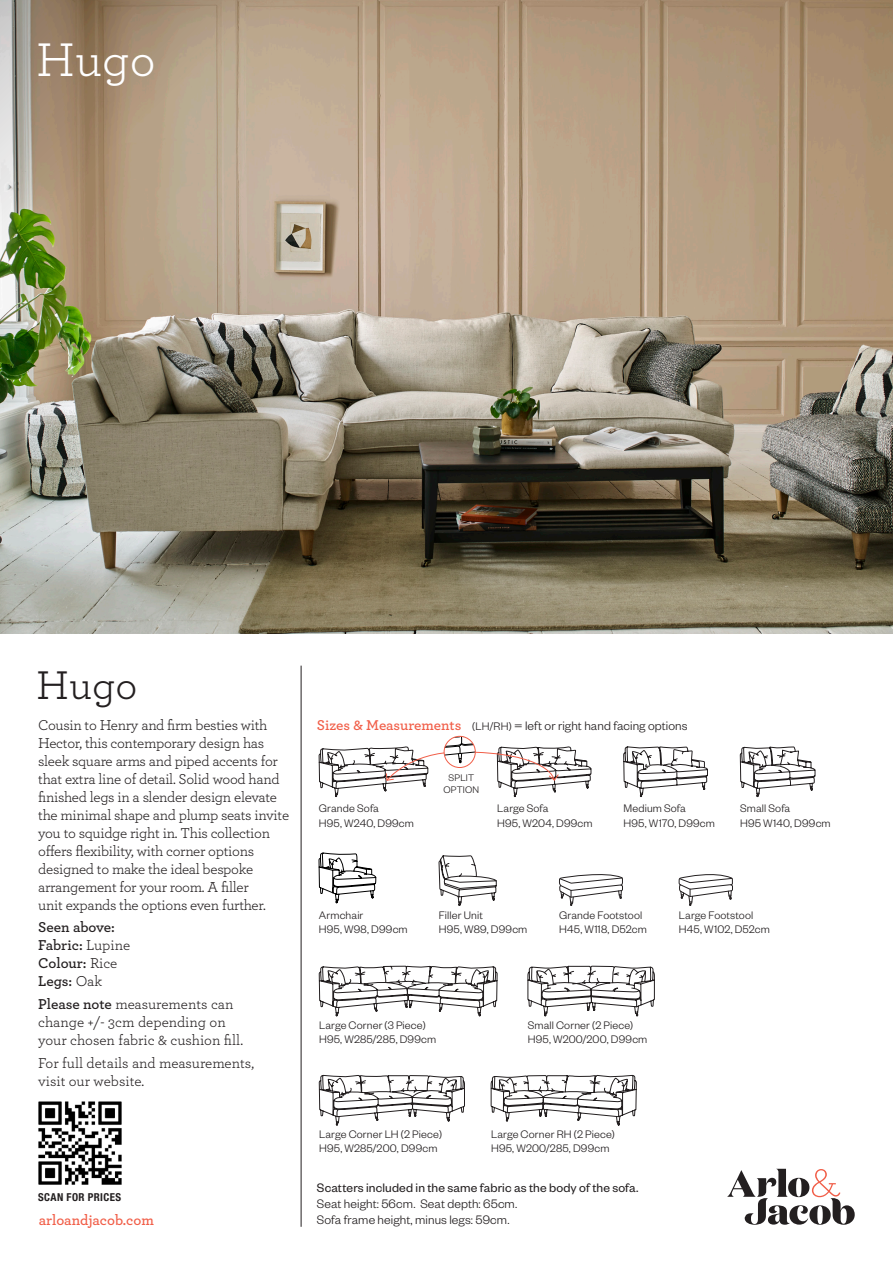
<style>
.page{position:relative;width:893px;height:1263px;background:#fff}
.page>*{position:absolute;margin:0;border:0;box-sizing:border-box;transform-origin:0 0}
.t1{font:49.5px "Archer";color:#fff}
.t2{font:42px "Archer";color:#231f20}
.t3{font:15px/18px "Archer";letter-spacing:-.02em;color:#231f20}
.t4{font:15px/18px "Archer";color:#231f20}
.t5{font:600 15px/18px "Archer";letter-spacing:-.005em;color:#231f20}
.t6{font:600 15px "Archer";color:#f15e48}
.t7{font:600 14.85px "Archer";letter-spacing:-.01em;color:#f15e48}
.t8{font:300 13.5px/16.2px "Founders Grotesk";letter-spacing:.01em;color:#231f20}
.t9{font:13.5px "Founders Grotesk";letter-spacing:.01em;color:#231f20}
.t10{font:300 12px/14.4px "Founders Grotesk";letter-spacing:.015em;color:#231f20}
.t11{font:700 condensed 10.95px "Helvetica Neue LT Pro";letter-spacing:.04em;color:#231f20}
.t12{font:300 10.5px/12.6px "Founders Grotesk";letter-spacing:.01em;color:#231f20;text-align:center}
.s1{font-weight:400}
.s2{font-weight:600}
.s3{font-size:12px}
</style>
<div class="page">
<hr style="left:301px;top:666px;width:1px;height:561px;background:#231f20">
<img style="left:38px;top:1101px;width:84px;height:84px">
<img style="left:0;top:0;width:893px;height:634px">
<svg style="left:0;top:0;width:488px;height:398px"></svg>
<svg style="left:727px;top:1169px;width:128px;height:56px"></svg>
<svg style="left:439px;top:855px;width:57px;height:51px"></svg>
<svg style="left:679px;top:874px;width:54px;height:32px"></svg>
<svg style="left:559px;top:874px;width:64px;height:32px"></svg>
<svg style="left:623px;top:746px;width:85px;height:51px"></svg>
<svg style="left:740px;top:747px;width:75px;height:51px"></svg>
<svg style="left:319px;top:735px;width:272px;height:62px"></svg>
<div style="left:444px;top:736px;width:31px;height:32px;border:1px solid #f15e48;border-radius:50%"></div>
<svg style="left:319px;top:852px;width:57px;height:51px"></svg>
<svg style="left:319px;top:1074px;width:146px;height:52px"></svg>
<svg style="left:490px;top:1074px;width:147px;height:52px"></svg>
<svg style="left:319px;top:965px;width:178px;height:52px"></svg>
<svg style="left:527px;top:965px;width:128px;height:52px"></svg>
<p class="t1" style="left:36px;top:25px;width:121px">Hugo</p>
<p class="t2" style="left:36px;top:656px;width:103px">Hugo</p>
<p class="t3" style="left:38px;top:715px;width:252px">Cousin to Henry and firm besties with Hector, this contemporary design has sleek square arms and piped accents for that extra line of detail. Solid wood hand finished legs in a slender design elevate the minimal shape and plump seats invite you to squidge right in. This collection offers flexibility, with corner options designed to make the ideal bespoke arrangement for your room. A filler<br>unit expands the options even further.</p>
<p class="t5" style="left:38px;top:917px;width:93px">Seen above:<br>Fabric: <span class="s1">Lupine<br></span>Colour: <span class="s1">Rice<br></span>Legs: <span class="s1">Oak</span></p>
<p class="t4" style="left:38px;top:994px;width:206px"><span class="s2">Please note</span> measurements can change +/- 3cm depending on your chosen fabric &amp; cushion fill.</p>
<p class="t4" style="left:38px;top:1053px;width:217px">For full details and measurements, visit our website.</p>
<p class="t11" style="left:38px;top:1191px;width:85px">SCAN FOR PRICES</p>
<p class="t6" style="left:39px;top:1208px;width:117px">arloandjacob.com</p>
<p class="t7" style="left:317px;top:713px;width:146px">Sizes &amp; Measurements</p>
<p class="t8" style="left:472px;top:716px;width:217px"><span class="s3">(LH/RH)</span> = left or right hand facing options</p>
<p class="t10" style="left:319px;top:801px;width:62px">Grande Sofa</p>
<p class="t10" style="left:319px;top:815px;width:97px">H95, W240, D99cm</p>
<p class="t12" style="left:443px;top:770px;width:37px">SPLIT<br>OPTION</p>
<p class="t10" style="left:497px;top:801px;width:53px">Large Sofa</p>
<p class="t10" style="left:497px;top:815px;width:97px">H95, W204, D99cm</p>
<p class="t10" style="left:623px;top:801px;width:64px">Medium Sofa</p>
<p class="t10" style="left:623px;top:815px;width:93px">H95, W170, D99cm</p>
<p class="t10" style="left:740px;top:801px;width:52px">Small Sofa</p>
<p class="t10" style="left:740px;top:815px;width:92px">H95 W140, D99cm</p>
<p class="t10" style="left:319px;top:907px;width:46px">Armchair</p>
<p class="t10" style="left:319px;top:921px;width:90px">H95, W98, D99cm</p>
<p class="t10" style="left:439px;top:907px;width:46px">Filler Unit</p>
<p class="t10" style="left:439px;top:921px;width:90px">H95, W89, D99cm</p>
<p class="t10" style="left:559px;top:907px;width:85px">Grande Footstool</p>
<p class="t10" style="left:559px;top:921px;width:89px">H45, W118, D52cm</p>
<p class="t10" style="left:679px;top:907px;width:76px">Large Footstool</p>
<p class="t10" style="left:679px;top:921px;width:93px">H45, W102, D52cm</p>
<p class="t10" style="left:319px;top:1017px;width:119px">Large Corner (3 Piece)<br>H95, W285/285, D99cm</p>
<p class="t10" style="left:528px;top:1017px;width:107px">Small Corner (2 Piece)</p>
<p class="t10" style="left:528px;top:1031px;width:121px">H95, W200/200, D99cm</p>
<p class="t10" style="left:319px;top:1126px;width:124px">Large Corner LH (2 Piece)</p>
<p class="t10" style="left:319px;top:1141px;width:120px">H95, W285/200, D99cm</p>
<p class="t10" style="left:491px;top:1126px;width:125px">Large Corner RH (2 Piece)</p>
<p class="t10" style="left:491px;top:1141px;width:120px">H95, W200/285, D99cm</p>
<p class="t9" style="left:317px;top:1179px;width:323px">Scatters included in the same fabric as the body of the sofa.</p>
<p class="t8" style="left:317px;top:1195px;width:202px">Seat height: 56cm. Seat depth: 65cm.<br>Sofa frame height, minus legs: 59cm.</p>
</div>
